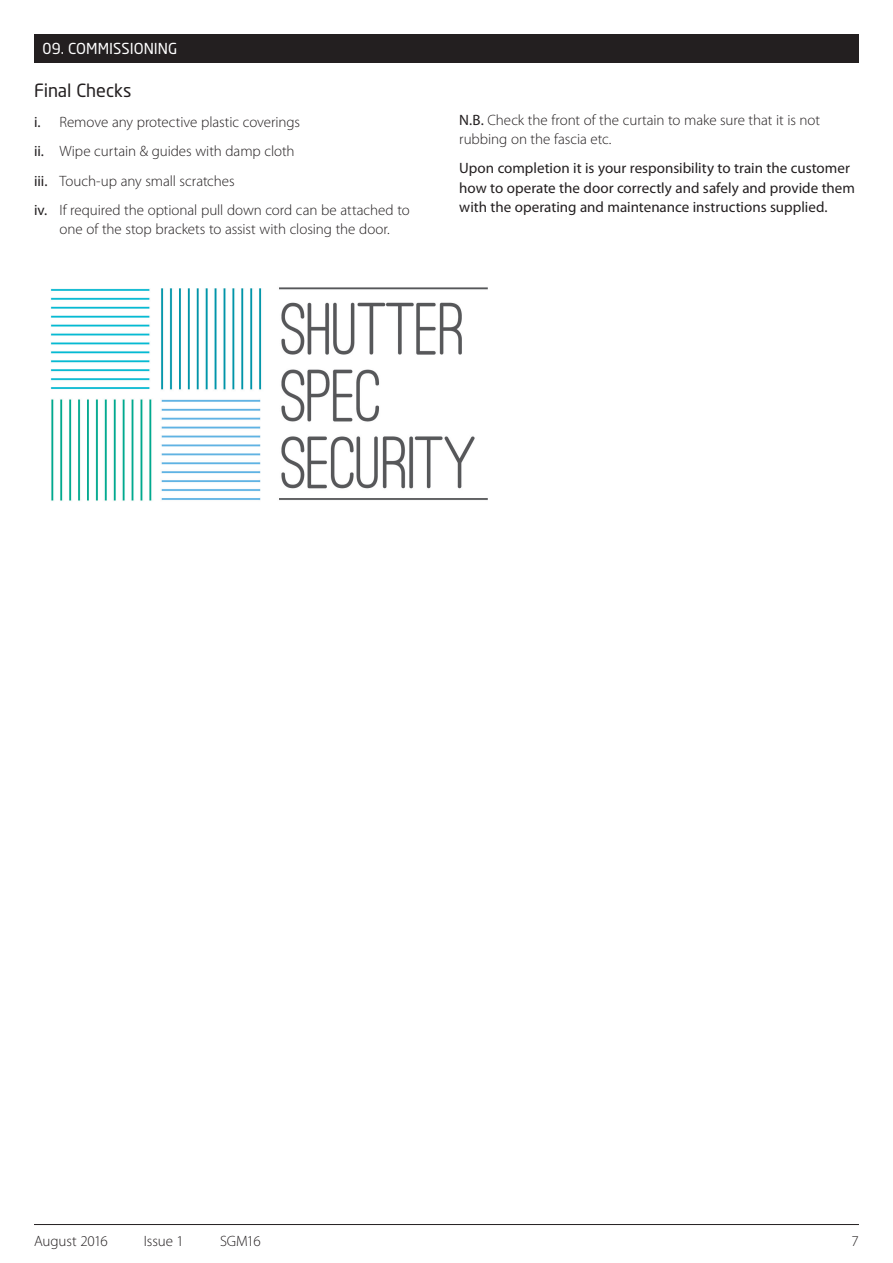
<style>
.page{position:relative;width:893px;height:1263px;background:#fff}
.page>*{position:absolute;margin:0;border:0;box-sizing:border-box;transform-origin:0 0}
.t1{font:18px "Neo Sans";letter-spacing:-.005em;color:#231f20}
.t2{font:300 15px/29.2px "Myriad Pro";letter-spacing:-.005em;color:#231f20}
.t3{font:15px/19.5px "Myriad Pro";color:#231f20}
.t4{font:15px "Neo Sans";color:#fff}
.s1{font-weight:400}
</style>
<div class="page">
<hr style="left:34px;top:1224px;width:825px;height:1px;background:#231f20">
<div style="left:34px;top:34px;width:825px;height:28px;background:#231f20"></div>
<img style="left:50px;top:287px;width:438px;height:214px">
<p class="t4" style="left:43px;top:41px;width:136px">09. COMMISSIONING</p>
<p class="t1" style="left:34px;top:82px;width:99px">Final Checks</p>
<p class="t2" style="left:34px;top:108px;width:377px"><span class="s1">i.</span> Remove any protective plastic coverings<br><span class="s1">ii.</span> Wipe curtain &amp; guides with damp cloth<br><span class="s1">iii.</span> Touch-up any small scratches<br><span class="s1">iv.</span> If required the optional pull down cord can be attached to</p>
<p class="t2" style="left:60px;top:215px;width:332px">one of the stop brackets to assist with closing the door.</p>
<p class="t2" style="left:459px;top:110px;width:362px;line-height:19.5px"><span class="s1">N.B.</span> Check the front of the curtain to make sure that it is not rubbing on the fascia etc.</p>
<p class="t3" style="left:459px;top:159px;width:397px">Upon completion it is your responsibility to train the customer how to operate the door correctly and safely and provide them with the operating and maintenance instructions supplied.</p>
<p class="t2" style="left:34px;top:1226px;width:75px">August 2016</p>
<p class="t2" style="left:144px;top:1226px;width:42px">Issue 1</p>
<p class="t2" style="left:220px;top:1226px;width:42px">SGM16</p>
<p class="t2" style="left:852px;top:1226px;width:9px">7</p>
</div>
